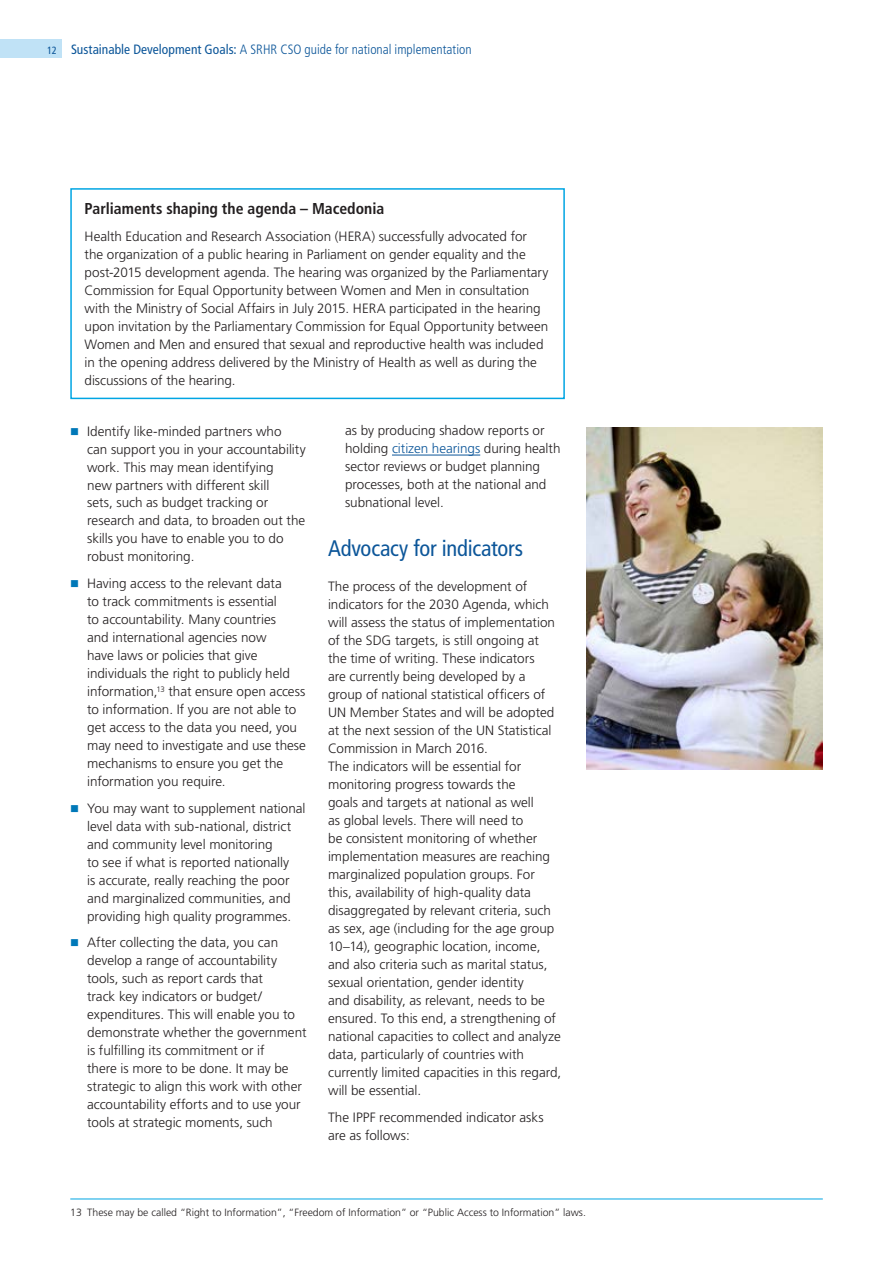
<style>
.page{position:relative;width:893px;height:1263px;background:#fff}
.page>*{position:absolute;margin:0;border:0;box-sizing:border-box;transform-origin:0 0}
.t1{font:condensed 22.5px "Frutiger LT Std";letter-spacing:-.01em;color:#0c5699}
.t2{font:700 condensed 15.75px "Frutiger LT Std";color:#231f20}
.t3{font:300 13.5px/18px "Frutiger LT Std";letter-spacing:-.005em;color:#231f20}
.t4{font:300 condensed 13.5px "Frutiger LT Std";color:#0c5699}
.t5{font:300 10.5px "Frutiger LT Std";color:#231f20}
.s1{font-weight:400;font-size:10.5px}
.s2{font-weight:400}
.s3{color:#0c5699}
</style>
<div class="page">
<div style="left:0;top:39px;width:61px;height:18px;background:#c0e2f6"></div>
<hr style="left:392px;top:455px;width:88px;height:1px;background:#0c5699">
<hr style="left:70px;top:1199px;width:753px;height:1px;background:#00a5e3">
<div style="left:70px;top:188px;width:495px;height:211px;border:2px solid #00a5e3"></div>
<img style="left:586px;top:428px;width:237px;height:341px">
<p class="t4" style="left:47px;top:42px;width:426px"><span class="s1">12</span> <span class="s2">Sustainable Development Goals:</span> A SRHR CSO guide for national implementation</p>
<p class="t2" style="left:85px;top:199px;width:301px">Parliaments shaping the agenda – Macedonia</p>
<p class="t3" style="left:85px;top:227px;width:465px">Health Education and Research Association (HERA) successfully advocated for the organization of a public hearing in Parliament on gender equality and the post-2015 development agenda. The hearing was organized by the Parliamentary Commission for Equal Opportunity between Women and Men in consultation with the Ministry of Social Affairs in July 2015. HERA participated in the hearing upon invitation by the Parliamentary Commission for Equal Opportunity between Women and Men and ensured that sexual and reproductive health was included in the opening address delivered by the Ministry of Health as well as during the discussions of the hearing.</p>
<p class="t3" style="left:87px;top:422px;width:220px">Identify like-minded partners who<br>can support you in your accountability work. This may mean identifying<br>new partners with different skill<br>sets, such as budget tracking or research and data, to broaden out the skills you have to enable you to do robust monitoring.</p>
<p class="t3" style="left:87px;top:575px;width:220px">Having access to the relevant data<br>to track commitments is essential<br>to accountability. Many countries<br>and international agencies now<br>have laws or policies that give individuals the right to publicly held information,<sup>13</sup> that ensure open access to information. If you are not able to get access to the data you need, you may need to investigate and use these mechanisms to ensure you get the information you require.</p>
<p class="t3" style="left:87px;top:799px;width:220px">You may want to supplement national level data with sub-national, district and community level monitoring<br>to see if what is reported nationally<br>is accurate, really reaching the poor and marginalized communities, and providing high quality programmes.</p>
<p class="t3" style="left:87px;top:934px;width:221px">After collecting the data, you can develop a range of accountability tools, such as report cards that<br>track key indicators or budget/ expenditures. This will enable you to demonstrate whether the government is fulfilling its commitment or if<br>there is more to be done. It may be strategic to align this work with other accountability efforts and to use your tools at strategic moments, such</p>
<p class="t3" style="left:345px;top:421px;width:217px">as by producing shadow reports or holding <span class="s3">citizen hearings</span> during health sector reviews or budget planning processes, both at the national and subnational level.</p>
<h1 class="t1" style="left:328px;top:535px;width:197px">Advocacy for indicators</h1>
<p class="t3" style="left:328px;top:578px;width:235px">The process of the development of indicators for the 2030 Agenda, which will assess the status of implementation of the SDG targets, is still ongoing at<br>the time of writing. These indicators<br>are currently being developed by a group of national statistical officers of UN Member States and will be adopted at the next session of the UN Statistical Commission in March 2016.<br>The indicators will be essential for monitoring progress towards the<br>goals and targets at national as well<br>as global levels. There will need to<br>be consistent monitoring of whether implementation measures are reaching marginalized population groups. For this, availability of high-quality data disaggregated by relevant criteria, such as sex, age (including for the age group 10–14), geographic location, income, and also criteria such as marital status, sexual orientation, gender identity<br>and disability, as relevant, needs to be ensured. To this end, a strengthening of national capacities to collect and analyze data, particularly of countries with currently limited capacities in this regard, will be essential.</p>
<p class="t3" style="left:328px;top:1108px;width:217px">The IPPF recommended indicator asks are as follows:</p>
<p class="t5" style="left:70px;top:1206px;width:517px">13 These may be called “Right to Information”, “Freedom of Information” or “Public Access to Information” laws.</p>
</div>
